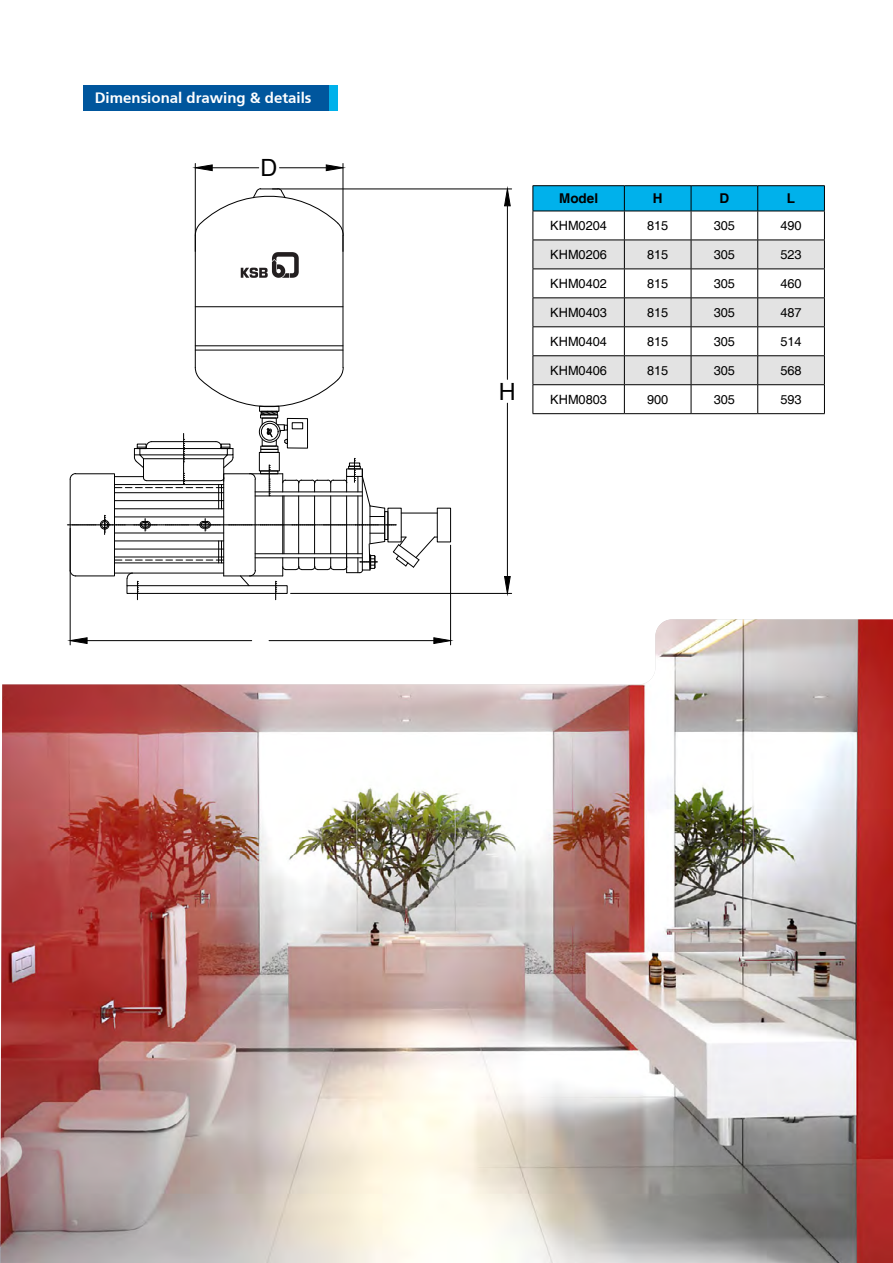
<style>
.page{position:relative;width:893px;height:1263px;background:#fff}
.page>*{position:absolute;margin:0;border:0;box-sizing:border-box;transform-origin:0 0}
.t1{font:23.7px "Arial";color:#000}
.t2{font:700 15px "Frutiger";color:#fff}
.t3{font:700 13.5px "Helvetica";color:#000}
.t4{font:12.75px "Helvetica";color:#000}
</style>
<div class="page">
<hr style="left:533px;top:185px;width:91px;height:1px;background:#000">
<hr style="left:624px;top:185px;width:67px;height:1px;background:#000">
<hr style="left:691px;top:185px;width:67px;height:1px;background:#000">
<hr style="left:758px;top:185px;width:67px;height:1px;background:#000">
<svg style="left:533px;top:186px;width:292px;height:227px"></svg>
<hr style="left:533px;top:413px;width:91px;height:1px;background:#000">
<hr style="left:624px;top:413px;width:67px;height:1px;background:#000">
<hr style="left:691px;top:413px;width:67px;height:1px;background:#000">
<hr style="left:758px;top:413px;width:67px;height:1px;background:#000">
<img style="left:0;top:619px;width:893px;height:644px">
<svg style="left:194px;top:187px;width:149px;height:49px"></svg>
<hr style="left:343px;top:236px;width:1px;height:132px;background:#000">
<hr style="left:195px;top:236px;width:1px;height:132px;background:#000">
<hr style="left:195px;top:306px;width:148px;height:1px;background:#000">
<hr style="left:195px;top:345px;width:148px;height:1px;background:#000">
<hr style="left:195px;top:350px;width:148px;height:1px;background:#000">
<div style="left:437px;top:508px;width:14px;height:34px;border:1px solid #000"></div>
<svg style="left:67px;top:367px;width:370px;height:233px"></svg>
<hr style="left:450px;top:545px;width:1px;height:100px;background:#000">
<hr style="left:70px;top:528px;width:1px;height:117px;background:#000">
<hr style="left:269px;top:640px;width:165px;height:1px;background:#000">
<hr style="left:87px;top:640px;width:165px;height:1px;background:#000">
<svg style="left:433px;top:637px;width:23px;height:7px"></svg>
<svg style="left:65px;top:637px;width:23px;height:7px"></svg>
<hr style="left:195px;top:163px;width:1px;height:88px;background:#000">
<hr style="left:343px;top:163px;width:1px;height:88px;background:#000">
<hr style="left:212px;top:167px;width:47px;height:1px;background:#000">
<hr style="left:279px;top:167px;width:47px;height:1px;background:#000">
<svg style="left:192px;top:164px;width:21px;height:8px"></svg>
<svg style="left:325px;top:164px;width:21px;height:8px"></svg>
<hr style="left:291px;top:593px;width:221px;height:1px;background:#000">
<hr style="left:272px;top:188px;width:240px;height:1px;background:#000">
<hr style="left:507px;top:403px;width:1px;height:173px;background:#000">
<hr style="left:507px;top:206px;width:1px;height:173px;background:#000">
<svg style="left:504px;top:575px;width:7px;height:21px"></svg>
<svg style="left:504px;top:186px;width:7px;height:21px"></svg>
<svg style="left:241px;top:252px;width:58px;height:26px"></svg>
<div style="left:83px;top:85px;width:246px;height:26px;background:#00569d"></div>
<div style="left:329px;top:85px;width:9px;height:25px;background:#00b1eb"></div>
<p class="t2" style="left:95px;top:89px;width:218px">Dimensional drawing &amp; details</p>
<h1 class="t1" style="left:260px;top:152px;width:18px">D</h1>
<h1 class="t1" style="left:499px;top:376px;width:18px">H</h1>
<p class="t3" style="left:559px;top:190px;width:41px">Model</p>
<p class="t3" style="left:653px;top:190px;width:11px">H</p>
<p class="t3" style="left:719px;top:190px;width:11px">D</p>
<p class="t3" style="left:787px;top:190px;width:10px">L</p>
<p class="t4" style="left:550px;top:218px;width:58px">KHM0204</p>
<p class="t4" style="left:647px;top:218px;width:23px">815</p>
<p class="t4" style="left:714px;top:218px;width:23px">305</p>
<p class="t4" style="left:780px;top:218px;width:23px">490</p>
<p class="t4" style="left:550px;top:247px;width:58px">KHM0206</p>
<p class="t4" style="left:647px;top:247px;width:23px">815</p>
<p class="t4" style="left:714px;top:247px;width:23px">305</p>
<p class="t4" style="left:780px;top:247px;width:23px">523</p>
<p class="t4" style="left:550px;top:276px;width:58px">KHM0402</p>
<p class="t4" style="left:647px;top:276px;width:23px">815</p>
<p class="t4" style="left:714px;top:276px;width:23px">305</p>
<p class="t4" style="left:780px;top:276px;width:23px">460</p>
<p class="t4" style="left:550px;top:305px;width:58px">KHM0403</p>
<p class="t4" style="left:647px;top:305px;width:23px">815</p>
<p class="t4" style="left:714px;top:305px;width:23px">305</p>
<p class="t4" style="left:780px;top:305px;width:23px">487</p>
<p class="t4" style="left:550px;top:334px;width:58px">KHM0404</p>
<p class="t4" style="left:647px;top:334px;width:23px">815</p>
<p class="t4" style="left:714px;top:334px;width:23px">305</p>
<p class="t4" style="left:780px;top:334px;width:23px">514</p>
<p class="t4" style="left:550px;top:363px;width:58px">KHM0406</p>
<p class="t4" style="left:647px;top:363px;width:23px">815</p>
<p class="t4" style="left:714px;top:363px;width:23px">305</p>
<p class="t4" style="left:780px;top:363px;width:23px">568</p>
<p class="t4" style="left:550px;top:392px;width:58px">KHM0803</p>
<p class="t4" style="left:647px;top:392px;width:23px">900</p>
<p class="t4" style="left:714px;top:392px;width:23px">305</p>
<p class="t4" style="left:780px;top:392px;width:23px">593</p>
</div>
